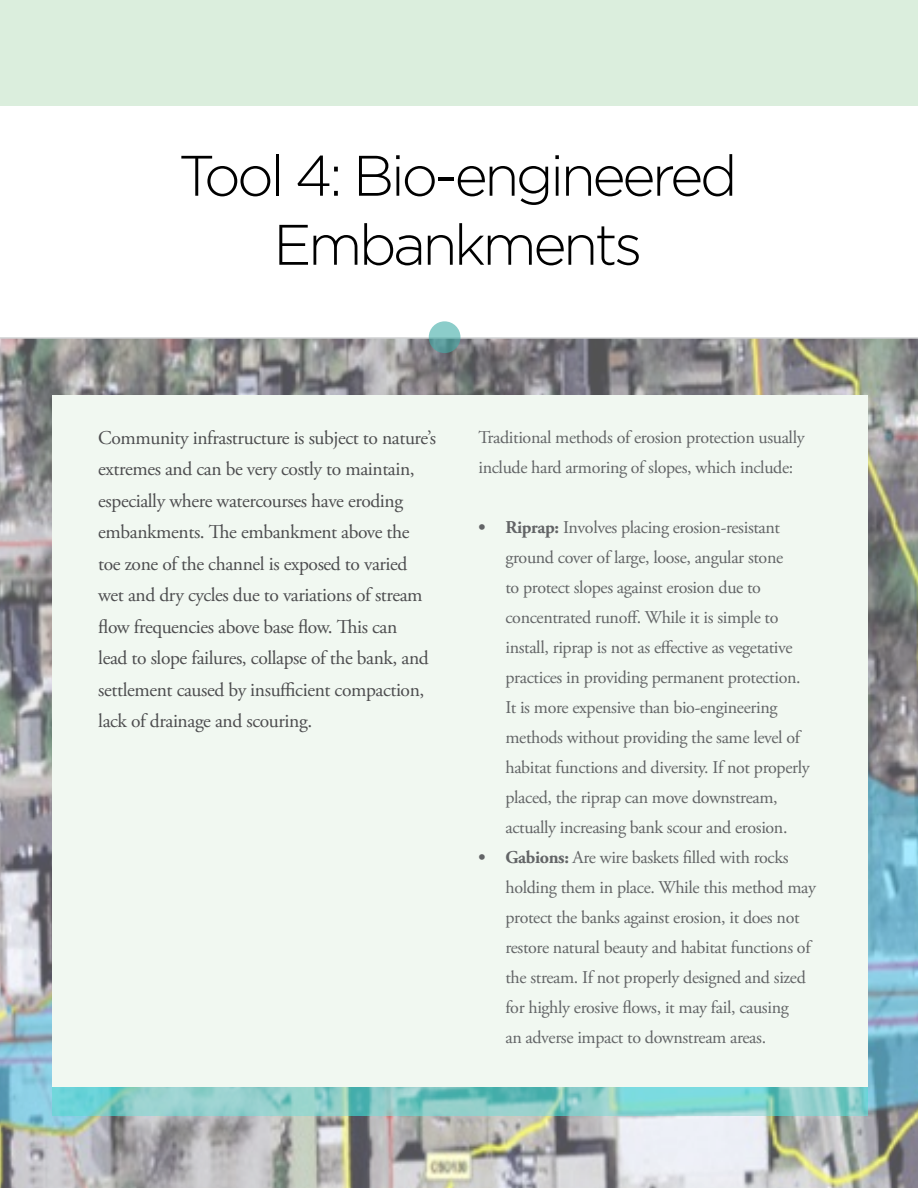
<style>
.page{position:relative;width:918px;height:1188px;background:#fff}
.page>*{position:absolute;margin:0;border:0;box-sizing:border-box;transform-origin:0 0}
.t1{font:300 57px/69px "Gotham";letter-spacing:-.06em;color:#000;text-align:center}
.t2{font:19.5px/31.5px "Adobe Garamond Pro";letter-spacing:-.02em;color:#4c4c4e}
.t3{font:18px/30px "Adobe Garamond Pro";letter-spacing:-.02em;color:#626466}
.s1{font-weight:700}
</style>
<div class="page">
<img style="left:0;top:339px;width:918px;height:849px">
<svg style="left:52px;top:1087px;width:816px;height:29px;background:#82cdc9"></svg>
<div style="left:52px;top:395px;width:816px;height:692px;background:#f1f8f1"></div>
<hr style="left:0;top:337px;width:918px;height:2px;background:#d1d3d4">
<svg style="left:429px;top:321px;width:32px;height:32px"></svg>
<div style="left:0;top:0;width:918px;height:105px;background:#dbeedd"></div>
<h1 class="t1" style="left:178px;top:140px;width:561px">Tool 4: Bio-engineered<br>Embankments</h1>
<p class="t2" style="left:98px;top:422px;width:339px">Community infrastructure is subject to nature’s extremes and can be very costly to maintain, especially where watercourses have eroding embankments. The embankment above the toe zone of the channel is exposed to varied wet and dry cycles due to variations of stream flow frequencies above base flow. This can<br>lead to slope failures, collapse of the bank, and settlement caused by insufficient compaction, lack of drainage and scouring.</p>
<p class="t3" style="left:478px;top:423px;width:328px">Traditional methods of erosion protection usually include hard armoring of slopes, which include:</p>
<p class="t3" style="left:505px;top:513px;width:306px;text-indent:-27px"><span class="s1">• Riprap:</span> Involves placing erosion-resistant ground cover of large, loose, angular stone<br>to protect slopes against erosion due to concentrated runoff. While it is simple to install, riprap is not as effective as vegetative practices in providing permanent protection.<br>It is more expensive than bio-engineering methods without providing the same level of habitat functions and diversity. If not properly placed, the riprap can move downstream, actually increasing bank scour and erosion.</p>
<p class="t3" style="left:505px;top:843px;width:312px;text-indent:-27px"><span class="s1">• Gabions:</span> Are wire baskets filled with rocks holding them in place. While this method may protect the banks against erosion, it does not restore natural beauty and habitat functions of the stream. If not properly designed and sized for highly erosive flows, it may fail, causing<br>an adverse impact to downstream areas.</p>
</div>
